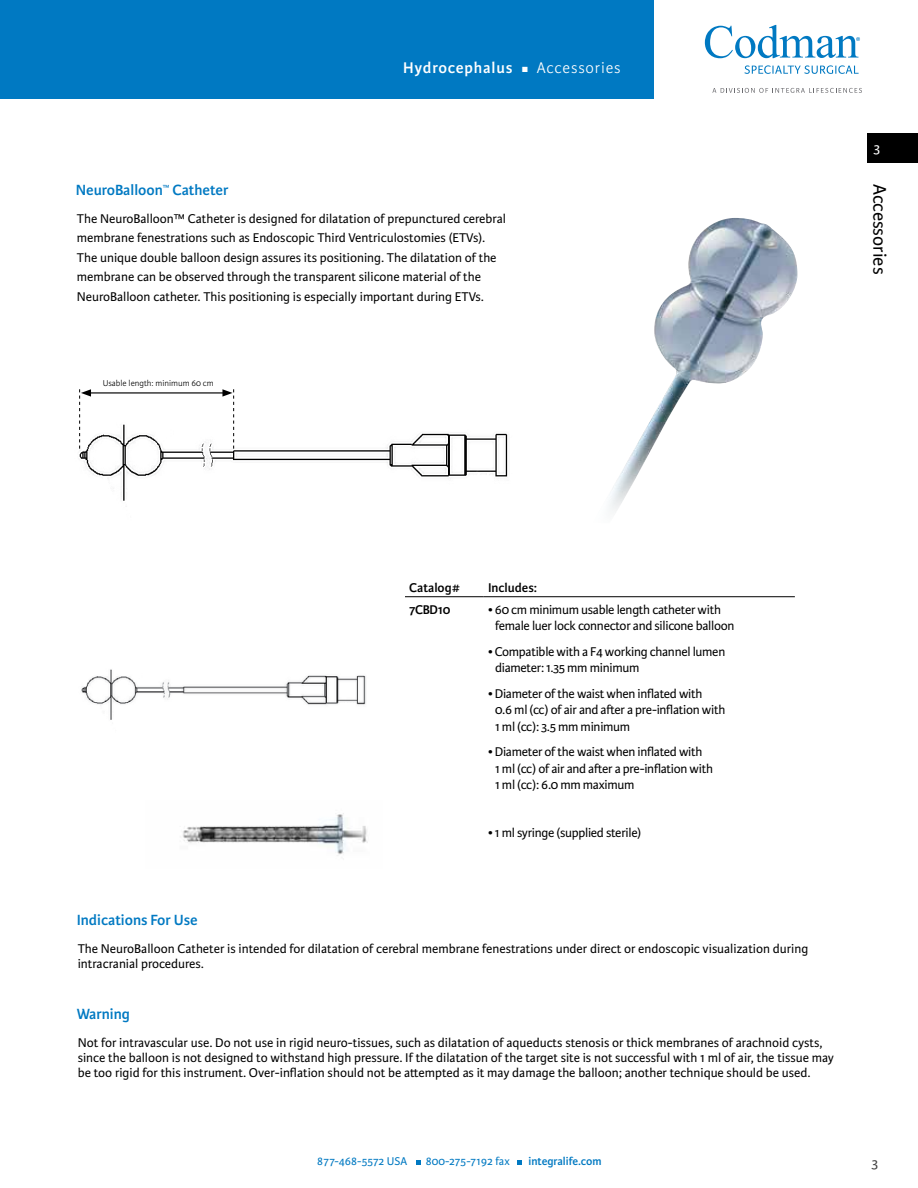
<style>
.page{position:relative;width:918px;height:1188px;background:#fff}
.page>*{position:absolute;margin:0;border:0;box-sizing:border-box;transform-origin:0 0}
.t1{font:19.5px "Karmina Sans";color:#000}
.t2{font:600 16.5px "Karmina Sans";letter-spacing:.05em;color:#fff}
.t3{font:600 15.75px "Karmina Sans";color:#0079c2}
.t4{font:15px "Karmina Sans";color:#000}
.t5{font:15px "Karmina Sans";color:#fff}
.t6{font:13.5px/19.5px "Karmina Sans";color:#000}
.t7{font:13.5px/16.5px "Karmina Sans";letter-spacing:-.02em;color:#000}
.t8{font:600 13.5px "Karmina Sans";color:#000}
.t9{font:12px "Karmina Sans";color:#0079c2}
.t10{font:600 12px "Karmina Sans";color:#0079c2}
.t11{font:300 9px "Karmina Sans";color:#000}
.s1{font-weight:300}
</style>
<div class="page">
<svg style="left:416px;top:1160px;width:4px;height:4px"></svg>
<svg style="left:517px;top:1160px;width:5px;height:4px"></svg>
<div style="left:867px;top:133px;width:51px;height:29px;background:#000"></div>
<div style="left:0;top:0;width:654px;height:99px;background:#0079c2"></div>
<svg style="left:744px;top:65px;width:115px;height:9px"></svg>
<svg style="left:705px;top:25px;width:155px;height:33px"></svg>
<svg style="left:712px;top:88px;width:150px;height:5px"></svg>
<hr style="left:405px;top:596px;width:79px;height:1px;background:#000">
<hr style="left:484px;top:596px;width:311px;height:1px;background:#000">
<img style="left:183px;top:813px;width:185px;height:43px">
<img style="left:81px;top:669px;width:285px;height:51px">
<img style="left:609px;top:218px;width:188px;height:294px">
<img style="left:79px;top:408px;width:429px;height:93px">
<hr style="left:89px;top:392px;width:136px;height:2px;background:#000">
<svg style="left:79px;top:389px;width:12px;height:60px"></svg>
<svg style="left:222px;top:389px;width:12px;height:60px"></svg>
<p class="t2" style="left:403px;top:59px;width:219px">Hydrocephalus ■ <span class="s1">Accessories</span></p>
<p class="t3" style="left:76px;top:181px;width:154px">NeuroBalloon<sup>™</sup> Catheter</p>
<p class="t6" style="left:77px;top:209px;width:431px">The NeuroBalloon™ Catheter is designed for dilatation of prepunctured cerebral membrane fenestrations such as Endoscopic Third Ventriculostomies (ETVs).<br>The unique double balloon design assures its positioning. The dilatation of the membrane can be observed through the transparent silicone material of the NeuroBalloon catheter. This positioning is especially important during ETVs.</p>
<p class="t11" style="left:103px;top:378px;width:113px">Usable length: minimum 60 cm</p>
<p class="t5" style="left:874px;top:140px;width:8px">3</p>
<h1 class="t1" style="left:891px;top:184px;width:92px;rotate:90deg">Accessories</h1>
<p class="t8" style="left:409px;top:580px;width:52px">Catalog#</p>
<p class="t8" style="left:488px;top:580px;width:51px">Includes:</p>
<p class="t8" style="left:409px;top:602px;width:43px">7CBD10</p>
<p class="t7" style="left:495px;top:601px;width:241px;text-indent:-7px">• 60 cm minimum usable length catheter with female luer lock connector and silicone balloon</p>
<p class="t7" style="left:495px;top:643px;width:232px;text-indent:-7px">• Compatible with a F4 working channel lumen diameter: 1.35 mm minimum</p>
<p class="t7" style="left:495px;top:685px;width:232px;text-indent:-7px">• Diameter of the waist when inflated with<br>0.6 ml (cc) of air and after a pre-inflation with<br>1 ml (cc): 3.5 mm minimum</p>
<p class="t7" style="left:495px;top:744px;width:219px;text-indent:-7px">• Diameter of the waist when inflated with<br>1 ml (cc) of air and after a pre-inflation with<br>1 ml (cc): 6.0 mm maximum</p>
<p class="t7" style="left:488px;top:825px;width:155px">• 1 ml syringe (supplied sterile)</p>
<p class="t3" style="left:77px;top:911px;width:123px">Indications For Use</p>
<p class="t6" style="left:78px;top:941px;width:732px;line-height:15px">The NeuroBalloon Catheter is intended for dilatation of cerebral membrane fenestrations under direct or endoscopic visualization during intracranial procedures.</p>
<p class="t3" style="left:77px;top:1005px;width:55px">Warning</p>
<p class="t6" style="left:78px;top:1035px;width:758px;line-height:15px">Not for intravascular use. Do not use in rigid neuro-tissues, such as dilatation of aqueducts stenosis or thick membranes of arachnoid cysts, since the balloon is not designed to withstand high pressure. If the dilatation of the target site is not successful with 1 ml of air, the tissue may be too rigid for this instrument. Over-inflation should not be attempted as it may damage the balloon; another technique should be used.</p>
<p class="t9" style="left:317px;top:1155px;width:91px">877-468-5572 USA</p>
<p class="t9" style="left:426px;top:1155px;width:85px">800-275-7192 fax</p>
<p class="t10" style="left:528px;top:1155px;width:75px">integralife.com</p>
<p class="t4" style="left:872px;top:1154px;width:8px">3</p>
</div>
